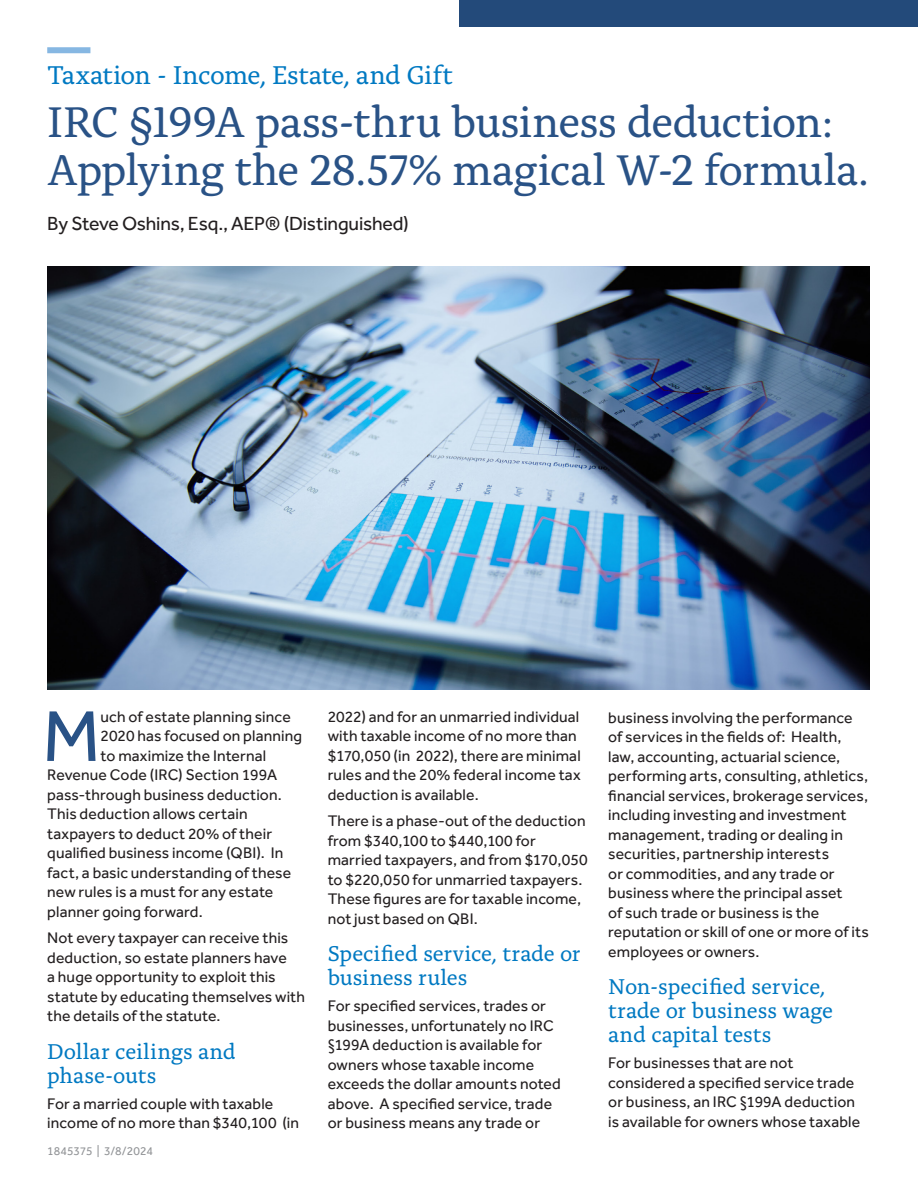
<style>
.page{position:relative;width:918px;height:1188px;background:#fff}
.page>*{position:absolute;margin:0;border:0;box-sizing:border-box;transform-origin:0 0}
.body_effra_10_12{font:74.25px "Effra Pro";color:#295286}
.t1{font:45px/48px "Alda Pro";letter-spacing:-.015em;color:#295286}
.t2{font:27px "Alda Pro";letter-spacing:-.02em;color:#0079c2}
.body_effra_10_12-2{font:22.5px/24px "Alda Pro";color:#0079c2}
.t3{font:19.5px "Effra Pro";letter-spacing:-.01em;color:#231f20}
.body_effra_10_12-3{font:15.75px/19.5px "Effra Pro";letter-spacing:.01em;color:#231f20}
.Body_New{font:12px "Effra Pro";letter-spacing:-.005em;color:#939598}
</style>
<div class="page">
<img style="left:47px;top:267px;width:823px;height:422px">
<div style="left:47px;top:47px;width:43px;height:6px;background:#86b7e2"></div>
<div style="left:459px;top:0;width:459px;height:27px;background:#234a7a"></div>
<p class="t2" style="left:47px;top:55px;width:407px">Taxation - Income, Estate, and Gift</p>
<p class="t1" style="left:47px;top:95px;width:823px">IRC §199A pass-thru business deduction:<br>Applying the 28.57% magical W-2 formula.</p>
<p class="t3" style="left:47px;top:212px;width:363px">By Steve Oshins, Esq., AEP® (Distinguished)</p>
<p class="body_effra_10_12" style="left:42px;top:693px;width:60px">M</p>
<p class="body_effra_10_12-3" style="left:101px;top:707px;width:192px">uch of estate planning since</p>
<p class="body_effra_10_12-3" style="left:101px;top:726px;width:203px">2020 has focused on planning</p>
<p class="body_effra_10_12-3" style="left:101px;top:746px;width:167px">to maximize the Internal</p>
<p class="body_effra_10_12-3" style="left:47px;top:765px;width:231px">Revenue Code (IRC) Section 199A</p>
<p class="body_effra_10_12-3" style="left:47px;top:785px;width:236px">pass-through business deduction.</p>
<p class="body_effra_10_12-3" style="left:47px;top:804px;width:202px">This deduction allows certain</p>
<p class="body_effra_10_12-3" style="left:47px;top:824px;width:226px">taxpayers to deduct 20% of their</p>
<p class="body_effra_10_12-3" style="left:47px;top:843px;width:238px">qualified business income (QBI). In</p>
<p class="body_effra_10_12-3" style="left:47px;top:863px;width:245px">fact, a basic understanding of these</p>
<p class="body_effra_10_12-3" style="left:47px;top:882px;width:228px">new rules is a must for any estate</p>
<p class="body_effra_10_12-3" style="left:47px;top:902px;width:157px">planner going forward.</p>
<p class="body_effra_10_12-3" style="left:47px;top:928px;width:259px">Not every taxpayer can receive this deduction, so estate planners have<br>a huge opportunity to exploit this statute by educating themselves with the details of the statute.</p>
<p class="body_effra_10_12-2" style="left:47px;top:1037px;width:190px">Dollar ceilings and phase-outs</p>
<p class="body_effra_10_12-3" style="left:47px;top:1094px;width:253px">For a married couple with taxable income of no more than $340,100 (in</p>
<p class="Body_New" style="left:47px;top:1144px;width:107px">1845375 | 3/8/2024</p>
<p class="body_effra_10_12-3" style="left:328px;top:707px;width:254px">2022) and for an unmarried individual with taxable income of no more than $170,050 (in 2022), there are minimal rules and the 20% federal income tax deduction is available.</p>
<p class="body_effra_10_12-3" style="left:328px;top:811px;width:262px">There is a phase-out of the deduction from $340,100 to $440,100 for married taxpayers, and from $170,050 to $220,050 for unmarried taxpayers.<br>These figures are for taxable income, not just based on QBI.</p>
<p class="body_effra_10_12-2" style="left:328px;top:940px;width:255px">Specified service, trade or business rules</p>
<p class="body_effra_10_12-3" style="left:328px;top:996px;width:235px">For specified services, trades or businesses, unfortunately no IRC §199A deduction is available for owners whose taxable income exceeds the dollar amounts noted above. A specified service, trade or business means any trade or</p>
<p class="body_effra_10_12-3" style="left:608px;top:707px;width:262px">business involving the performance of services in the fields of: Health, law, accounting, actuarial science, performing arts, consulting, athletics, financial services, brokerage services, including investing and investment management, trading or dealing in securities, partnership interests<br>or commodities, and any trade or business where the principal asset<br>of such trade or business is the reputation or skill of one or more of its employees or owners.</p>
<p class="body_effra_10_12-2" style="left:608px;top:973px;width:226px">Non-specified service, trade or business wage and capital tests</p>
<p class="body_effra_10_12-3" style="left:608px;top:1053px;width:253px">For businesses that are not considered a specified service trade or business, an IRC §199A deduction is available for owners whose taxable</p>
</div>
